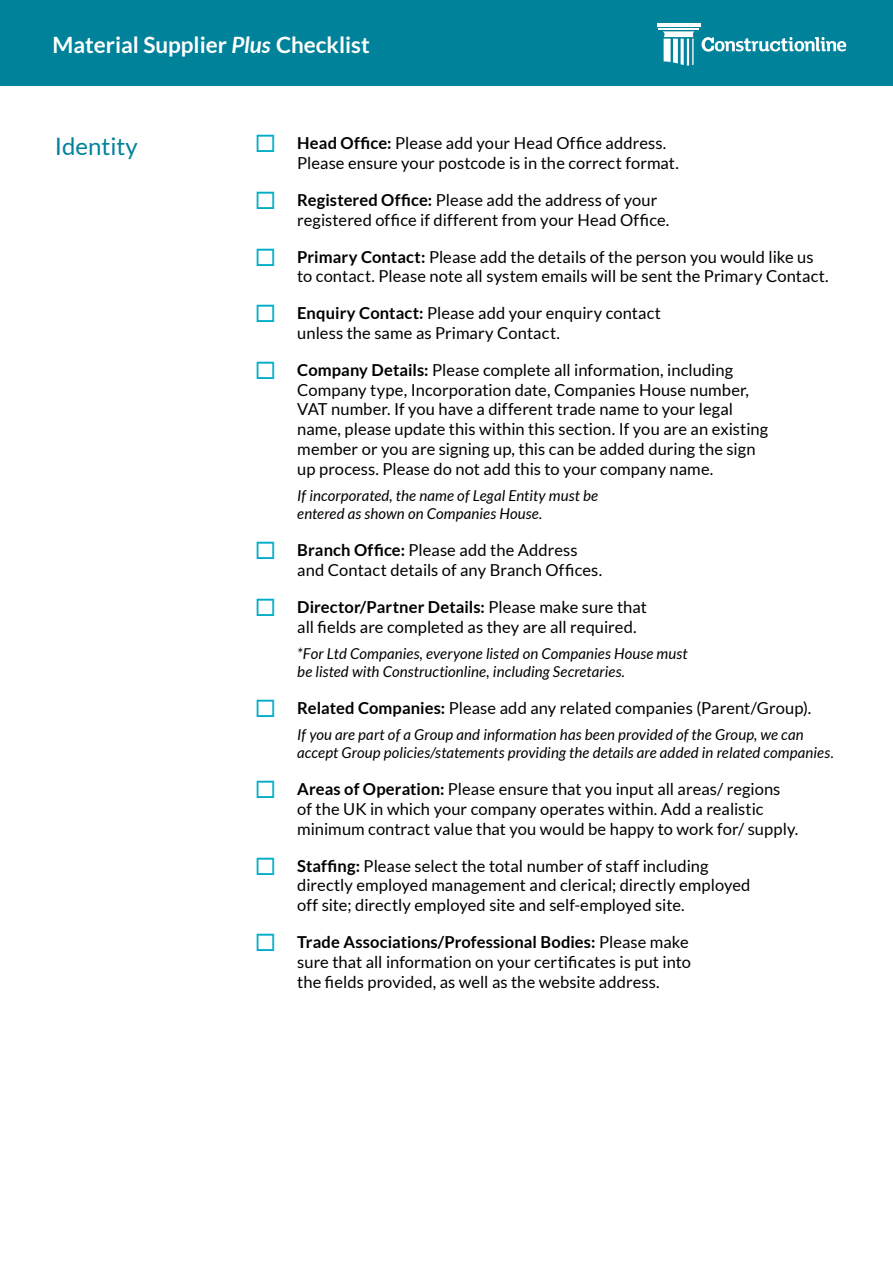
<style>
.page{position:relative;width:893px;height:1263px;background:#fff}
.page>*{position:absolute;margin:0;border:0;box-sizing:border-box;transform-origin:0 0}
.t1{font:24px "Lato";color:#00829a}
.t2{font:700 22.5px "Lato";color:#fff}
.t3{font:16.5px/19.8px "Lato";letter-spacing:.005em;color:#000}
.t4{font:italic 15px/18px "Lato";letter-spacing:.01em;color:#000}
.s1{font-style:italic}
.s2{font-weight:700}
</style>
<div class="page">
<div style="left:0;top:0;width:893px;height:85px;background:#00829a"></div>
<hr style="left:658px;top:28px;width:41px;height:2px;background:#fff">
<hr style="left:657px;top:23px;width:44px;height:4px;background:#fff">
<svg style="left:663px;top:31px;width:32px;height:35px"></svg>
<svg style="left:701px;top:37px;width:145px;height:15px"></svg>
<h2 class="t2" style="left:52px;top:32px;width:319px">Material Supplier <span class="s1">Plus</span> Checklist</h2>
<h1 class="t1" style="left:55px;top:133px;width:85px">Identity</h1>
<p class="t3" style="left:297px;top:133px;width:383px"><span class="s2">Head Office:</span> Please add your Head Office address.<br>Please ensure your postcode is in the correct format.</p>
<p class="t3" style="left:297px;top:190px;width:374px"><span class="s2">Registered Office:</span> Please add the address of your registered office if different from your Head Office.</p>
<p class="t3" style="left:297px;top:247px;width:533px"><span class="s2">Primary Contact:</span> Please add the details of the person you would like us to contact. Please note all system emails will be sent the Primary Contact.</p>
<p class="t3" style="left:297px;top:303px;width:365px"><span class="s2">Enquiry Contact:</span> Please add your enquiry contact unless the same as Primary Contact.</p>
<p class="t3" style="left:297px;top:360px;width:472px"><span class="s2">Company Details:</span> Please complete all information, including Company type, Incorporation date, Companies House number, VAT number. If you have a different trade name to your legal name, please update this within this section. If you are an existing member or you are signing up, this can be added during the sign up process. Please do not add this to your company name.</p>
<p class="t4" style="left:297px;top:487px;width:302px">If incorporated, the name of Legal Entity must be entered as shown on Companies House.</p>
<p class="t3" style="left:297px;top:540px;width:306px"><span class="s2">Branch Office:</span> Please add the Address and Contact details of any Branch Offices.</p>
<p class="t3" style="left:297px;top:597px;width:351px"><span class="s2">Director/Partner Details:</span> Please make sure that all fields are completed as they are all required.</p>
<p class="t4" style="left:297px;top:645px;width:392px">*For Ltd Companies, everyone listed on Companies House must be listed with Constructionline, including Secretaries.</p>
<p class="t3" style="left:297px;top:698px;width:516px"><span class="s2">Related Companies:</span> Please add any related companies (Parent/Group).</p>
<p class="t4" style="left:297px;top:726px;width:538px">If you are part of a Group and information has been provided of the Group, we can accept Group policies/statements providing the details are added in related companies.</p>
<p class="t3" style="left:297px;top:779px;width:502px"><span class="s2">Areas of Operation:</span> Please ensure that you input all areas/ regions of the UK in which your company operates within. Add a realistic minimum contract value that you would be happy to work for/ supply.</p>
<p class="t3" style="left:297px;top:856px;width:455px"><span class="s2">Staffing:</span> Please select the total number of staff including directly employed management and clerical; directly employed off site; directly employed site and self-employed site.</p>
<p class="t3" style="left:297px;top:932px;width:395px"><span class="s2">Trade Associations/Professional Bodies:</span> Please make sure that all information on your certificates is put into the fields provided, as well as the website address.</p>
</div>
